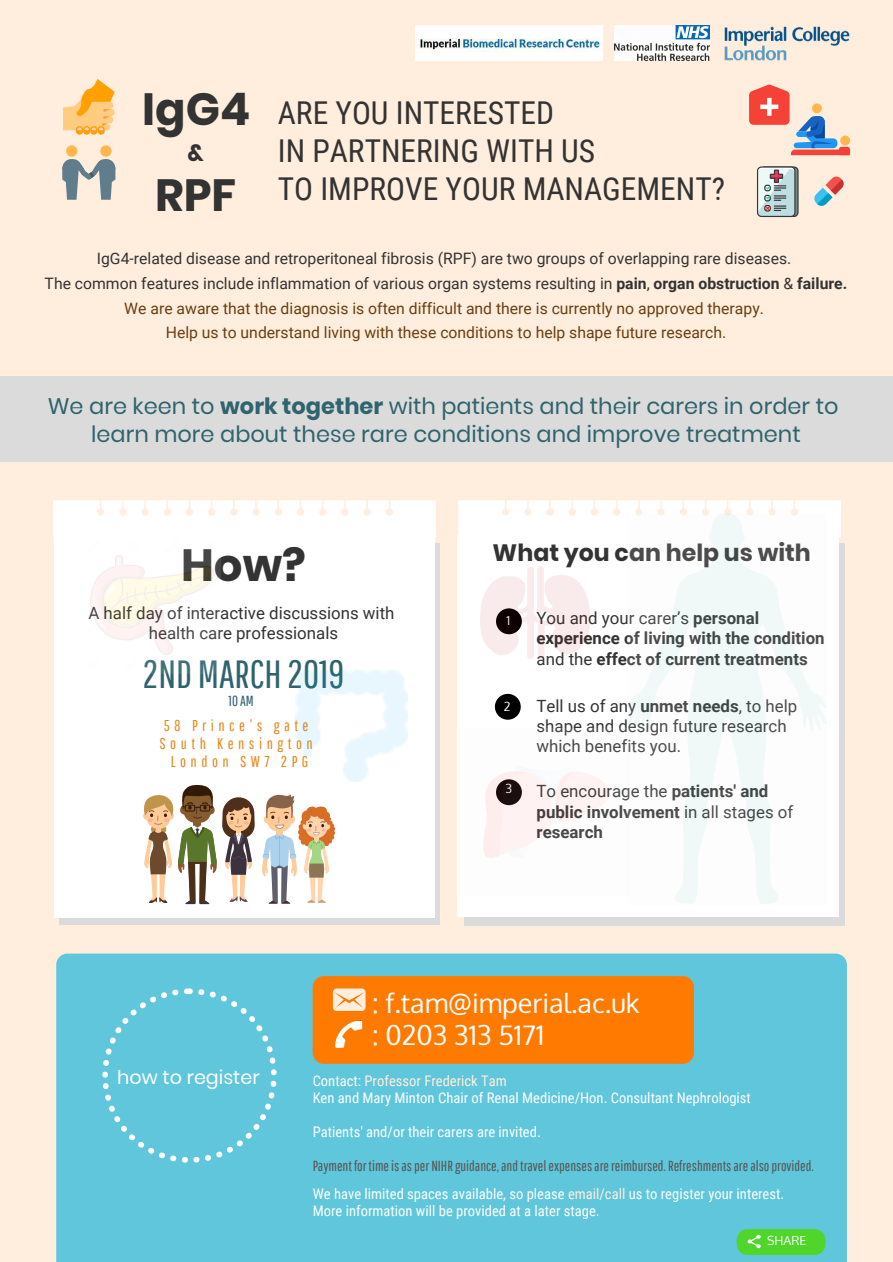
<style>
.page{position:relative;width:893px;height:1262px;background:#fff}
.page>*{position:absolute;margin:0;border:0;box-sizing:border-box;transform-origin:0 0}
.t1{font:700 45px "Poppins";color:#333}
.t2{font:39.3px "Pathway Gothic One";color:#2f636d}
.t3{font:31.5px/38.2px "Roboto Condensed";color:#333}
.t4{font:27px/31.5px "Oxygen";color:#fff}
.t5{font:700 23.55px "Poppins";color:#333}
.t6{font:22.5px/28px "Poppins";color:#2f636d;text-align:center}
.t7{font:19.05px "Poppins";color:#fff}
.t8{font:700 16.8px/20.2px "Roboto";color:#333}
.t9{font:16.8px/20.2px "Roboto";color:#333;text-align:center}
.t10{font:15.75px/24.8px "Roboto";color:#333;text-align:center}
.t11{font:15.75px/18px "Pathway Gothic One";letter-spacing:.285em;color:#e8881e;text-align:center}
.t12{font:14.55px/16.8px "Roboto Condensed";color:#fff}
.t13{font:14.55px "Pathway Gothic One";color:#565656}
.t14{font:14.55px "Pathway Gothic One";color:#2f636d}
.t15{font:12.3px "Oxygen";color:#fff}
.s1{font-weight:700}
.s2{color:#6a3e0e}
.s3{font-weight:400}
.s4{color:#ffeede}
</style>
<div class="page">
<div style="left:0;top:0;width:892px;height:1261px;background:#ffeede"></div>
<div style="left:0;top:377px;width:892px;height:85px;background:#dbdbdb"></div>
<div style="left:464px;top:543px;width:380px;height:382px;background:#dbdbdb"></div>
<svg style="left:60px;top:543px;width:380px;height:381px;background:#e0e0e0"></svg>
<img style="left:54px;top:500px;width:381px;height:36px">
<div style="left:54px;top:536px;width:380px;height:381px;background:#fff"></div>
<img style="left:459px;top:500px;width:381px;height:36px">
<div style="left:457px;top:535px;width:382px;height:381px;background:#fff"></div>
<div style="left:56px;top:953px;width:790px;height:308px;background:#5fc6db"></div>
<svg style="left:749px;top:84px;width:101px;height:71px"></svg>
<svg style="left:262px;top:794px;width:73px;height:109px"></svg>
<svg style="left:143px;top:785px;width:112px;height:119px"></svg>
<div style="left:102px;top:988px;width:174px;height:174px;background:#5fc6db"></div>
<img style="left:724px;top:26px;width:126px;height:35px">
<svg style="left:814px;top:176px;width:29px;height:30px"></svg>
<div style="left:83px;top:126px;width:7px;height:9px;background:#ffa000;border-radius:4px"></div>
<div style="left:97px;top:126px;width:8px;height:9px;background:#ffa000;border-radius:4px"></div>
<div style="left:90px;top:126px;width:7px;height:9px;background:#ffa000;border-radius:4px"></div>
<div style="left:76px;top:126px;width:7px;height:9px;background:#ffa000;border-radius:4px"></div>
<svg style="left:63px;top:79px;width:52px;height:52px"></svg>
<div style="left:66px;top:145px;width:11px;height:12px;background:#ffb74d;border-radius:50%"></div>
<div style="left:100px;top:145px;width:12px;height:12px;background:#ffb74d;border-radius:50%"></div>
<svg style="left:62px;top:156px;width:53px;height:44px"></svg>
<div style="left:760px;top:166px;width:38px;height:51px;border:1px solid #33363a;border-radius:4px"></div>
<div style="left:756px;top:166px;width:39px;height:51px;border:1px solid #33363a;border-radius:4px"></div>
<svg style="left:757px;top:167px;width:40px;height:49px;background:#aebcbe"></svg>
<div style="left:495px;top:694px;width:25px;height:25px;background:#000;border-radius:50%"></div>
<svg style="left:736px;top:1229px;width:89px;height:25px;background:#55d538"></svg>
<img style="left:627px;top:514px;width:199px;height:390px">
<img style="left:480px;top:567px;width:109px;height:92px">
<img style="left:483px;top:728px;width:146px;height:167px">
<div style="left:312px;top:976px;width:382px;height:87px;background:#ff7a00"></div>
<img style="left:614px;top:26px;width:95px;height:35px">
<img style="left:415px;top:26px;width:187px;height:35px">
<h1 class="t1" style="left:142px;top:83px;width:109px">IgG4</h1>
<h3 class="t5" style="left:187px;top:139px;width:18px">&amp;</h3>
<h1 class="t1" style="left:155px;top:169px;width:83px">RPF</h1>
<h3 class="t3" style="left:278px;top:92px;width:449px">ARE YOU INTERESTED<br>IN PARTNERING WITH US<br>TO IMPROVE YOUR MANAGEMENT?</h3>
<p class="t10" style="left:45px;top:246px;width:804px">IgG4-related disease and retroperitoneal fibrosis (RPF) are two groups of overlapping rare diseases.<br>The common features include inflammation of various organ systems resulting in <span class="s1">pain</span>, <span class="s1">organ obstruction</span> &amp; <span class="s1">failure.<br></span><span class="s2">We are aware that the diagnosis is often difficult and there is currently no approved therapy.<br>Help us to understand living with these conditions to help shape future research.</span></p>
<h3 class="t6" style="left:48px;top:392px;width:792px">We are keen to <span class="s1">work together</span> with patients and their carers in order to learn more about these rare conditions and improve treatment</h3>
<h1 class="t1" style="left:181px;top:539px;width:126px">How?</h1>
<h3 class="t5" style="left:492px;top:539px;width:320px">What you can help us with</h3>
<p class="t9" style="left:88px;top:602px;width:307px">A half day of interactive discussions with health care professionals</p>
<p class="t8" style="left:536px;top:607px;width:290px"><span class="s3">You and your carer’s</span> personal experience of living with the condition <span class="s3">and the</span> effect of current treatments</p>
<p class="t15" style="left:506px;top:612px;width:5px">1</p>
<h2 class="t2" style="left:143px;top:650px;width:203px">2ND MARCH 2019</h2>
<p class="t11" style="left:159px;top:716px;width:155px">58 Prince’s gate<br>South Kensington<br>London SW7 2PG</p>
<p class="t14" style="left:228px;top:692px;width:27px">10 AM</p>
<p class="t15" style="left:504px;top:698px;width:8px">2</p>
<p class="t9" style="left:536px;top:695px;width:262px;text-align:left">Tell us of any <span class="s1">unmet needs</span>, to help shape and design future research which benefits you.</p>
<p class="t15" style="left:505px;top:780px;width:8px">3</p>
<p class="t8" style="left:536px;top:780px;width:258px"><span class="s3">To encourage the</span> patients' and public involvement <span class="s3">in all stages of </span>research</p>
<p class="t7" style="left:117px;top:1066px;width:144px">how to register</p>
<h3 class="t4" style="left:372px;top:987px;width:269px">: f.tam@imperial.ac.uk : 0203 313 5171</h3>
<p class="t12" style="left:312px;top:1072px;width:439px">Contact: <span class="s4">Professor Frederick Tam<br></span>Ken and Mary Minton Chair of Renal Medicine/Hon. Consultant Nephrologist</p>
<p class="t12" style="left:312px;top:1122px;width:230px">Patients' and/or their carers are invited.</p>
<p class="t13" style="left:312px;top:1156px;width:502px">Payment for time is as per NIHR guidance, and travel expenses are reimbursed. Refreshments are also provided.</p>
<p class="t12" style="left:312px;top:1184px;width:473px">We have limited spaces available, so please <span class="s4">email/call</span> us to register your interest.<br>More information will be provided at a later stage.</p>
<p class="t15" style="left:767px;top:1232px;width:41px">SHARE</p>
</div>
